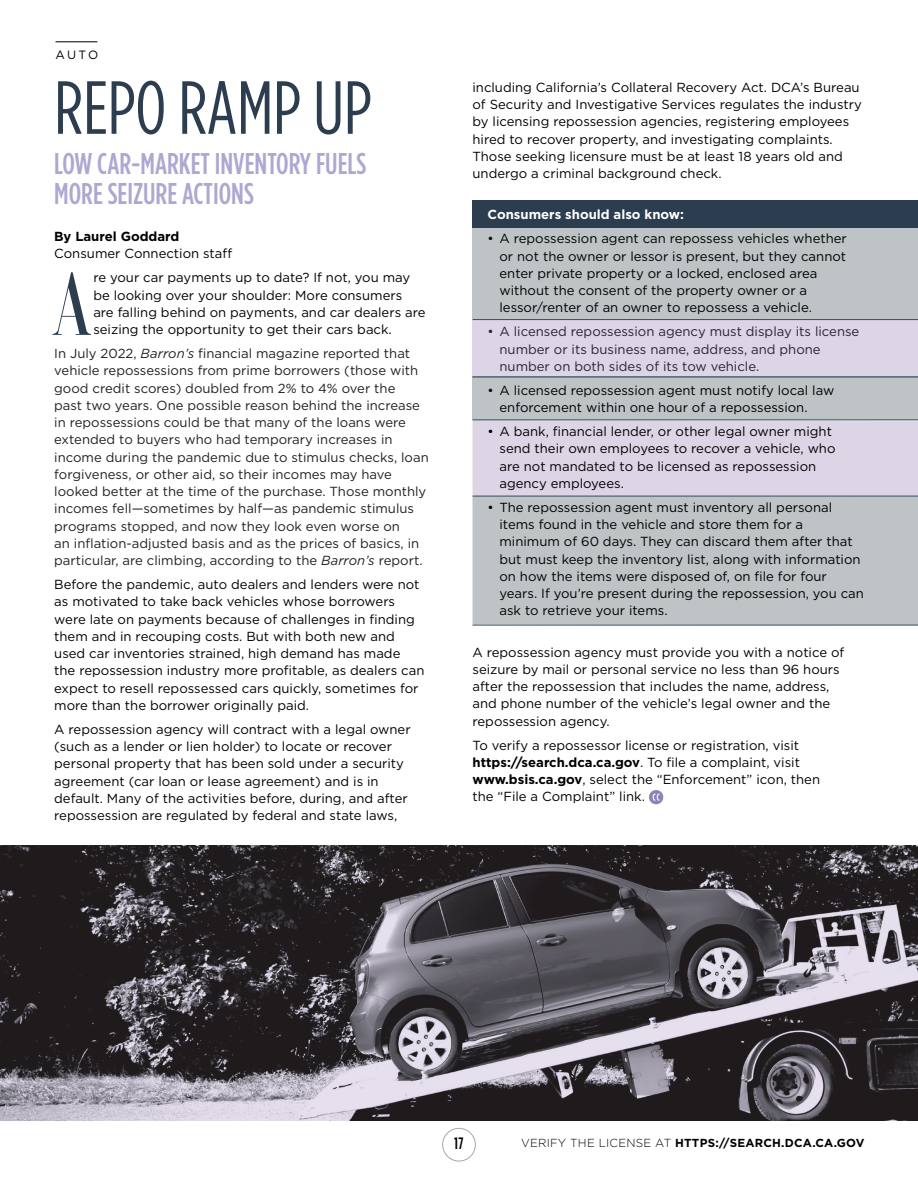
<style>
.page{position:relative;width:918px;height:1188px;background:#fff}
.page>*{position:absolute;margin:0;border:0;box-sizing:border-box;transform-origin:0 0}
.t1{font:75px "Gotham Condensed";color:#2b3d4f}
.t2{font:500 30px/30px "Gotham Condensed";color:#ada8d2}
.t3{font:500 16.5px "Gotham Condensed";color:#000}
.t4{font:13.2px/17.2px "Gotham";color:#000}
.t5{font:13.2px/17.2px "Gotham";color:#231f20}
.t6{font:700 13.2px "Gotham";color:#fff}
.t7{font:700 13.2px "Gotham";color:#000}
.t8{font:12px "Gotham";color:#000}
.t9{font:700 11.7px "Gotham";letter-spacing:.02em;color:#000}
.s1{font-style:italic}
.s2{font-weight:700}
.s3{font-weight:300}
</style>
<div class="page">
<div style="left:472px;top:497px;width:446px;height:128px;background:#bec3c6"></div>
<div style="left:472px;top:201px;width:446px;height:28px;background:#2b3d4f"></div>
<div style="left:472px;top:229px;width:446px;height:90px;background:#bec3c6"></div>
<div style="left:472px;top:377px;width:446px;height:43px;background:#bec3c6"></div>
<div style="left:472px;top:319px;width:446px;height:58px;background:#ddd5e6"></div>
<div style="left:472px;top:421px;width:446px;height:75px;background:#ddd5e6"></div>
<hr style="left:472px;top:319px;width:446px;height:1px;background:#304c58">
<hr style="left:472px;top:377px;width:446px;height:1px;background:#304c58">
<hr style="left:472px;top:420px;width:446px;height:1px;background:#304c58">
<hr style="left:472px;top:496px;width:446px;height:1px;background:#304c58">
<hr style="left:472px;top:625px;width:446px;height:1px;background:#304c58">
<hr style="left:56px;top:42px;width:41px;height:1px;background:#000">
<svg style="left:53px;top:272px;width:38px;height:63px"></svg>
<svg style="left:649px;top:790px;width:14px;height:14px"></svg>
<svg style="left:0;top:846px;width:918px;height:274px;background:#4f4b51"></svg>
<div style="left:442px;top:1128px;width:34px;height:33px;border:1px solid #808285;border-radius:50%"></div>
<p class="t8" style="left:56px;top:48px;width:44px">AUTO</p>
<p class="t1" style="left:54px;top:67px;width:319px">REPO RAMP UP</p>
<p class="t2" style="left:54px;top:148px;width:313px">LOW CAR-MARKET INVENTORY FUELS<br>MORE SEIZURE ACTIONS</p>
<p class="t7" style="left:54px;top:229px;width:127px">By Laurel Goddard</p>
<p class="t4" style="left:54px;top:245px;width:179px">Consumer Connection staff</p>
<p class="t4" style="left:93px;top:269px;width:334px">re your car payments up to date? If not, you may be looking over your shoulder: More consumers are falling behind on payments, and car dealers are seizing the opportunity to get their cars back.</p>
<p class="t5" style="left:54px;top:345px;width:376px">In July 2022, <span class="s1">Barron’s</span> fnancial magazine reported that vehicle repossessions from prime borrowers (those with good credit scores) doubled from 2% to 4% over the<br>past two years. One possible reason behind the increase in repossessions could be that many of the loans were extended to buyers who had temporary increases in income during the pandemic due to stimulus checks, loan forgiveness, or other aid, so their incomes may have looked better at the time of the purchase. Those monthly incomes fell—sometimes by half—as pandemic stimulus programs stopped, and now they look even worse on<br>an infation-adjusted basis and as the prices of basics, in particular, are climbing, according to the <span class="s1">Barron’s</span> report.</p>
<p class="t4" style="left:54px;top:576px;width:372px">Before the pandemic, auto dealers and lenders were not as motivated to take back vehicles whose borrowers were late on payments because of challenges in fnding them and in recouping costs. But with both new and used car inventories strained, high demand has made the repossession industry more proftable, as dealers can expect to resell repossessed cars quickly, sometimes for more than the borrower originally paid.</p>
<p class="t4" style="left:54px;top:720px;width:358px">A repossession agency will contract with a legal owner (such as a lender or lien holder) to locate or recover personal property that has been sold under a security agreement (car loan or lease agreement) and is in default. Many of the activities before, during, and after repossession are regulated by federal and state laws,</p>
<p class="t4" style="left:472px;top:78px;width:391px">including California’s Collateral Recovery Act. DCA’s Bureau of Security and Investigative Services regulates the industry</p>
<p class="t4" style="left:472px;top:113px;width:378px">by licensing repossession agencies, registering employees</p>
<p class="t4" style="left:472px;top:130px;width:372px">hired to recover property, and investigating complaints.<br>Those seeking licensure must be at least 18 years old and undergo a criminal background check.</p>
<p class="t6" style="left:487px;top:207px;width:198px">Consumers should also know:</p>
<p class="t4" style="left:499px;top:230px;width:349px;text-indent:-12px">• A repossession agent can repossess vehicles whether or not the owner or lessor is present, but they cannot enter private property or a locked, enclosed area without the consent of the property owner or a lessor/renter of an owner to repossess a vehicle.</p>
<p class="t4" style="left:499px;top:323px;width:361px;text-indent:-12px">• A licensed repossession agency must display its license number or its business name, address, and phone number on both sides of its tow vehicle.</p>
<p class="t4" style="left:499px;top:381px;width:336px;text-indent:-12px">• A licensed repossession agent must notify local law enforcement within one hour of a repossession.</p>
<p class="t4" style="left:499px;top:423px;width:338px;text-indent:-12px">• A bank, fnancial lender, or other legal owner might send their own employees to recover a vehicle, who are not mandated to be licensed as repossession agency employees.</p>
<p class="t4" style="left:499px;top:498px;width:366px;text-indent:-12px">• The repossession agent must inventory all personal items found in the vehicle and store them for a minimum of 60 days. They can discard them after that but must keep the inventory list, along with information on how the items were disposed of, on fle for four years. If you’re present during the repossession, you can ask to retrieve your items.</p>
<p class="t4" style="left:472px;top:643px;width:373px">A repossession agency must provide you with a notice of seizure by mail or personal service no less than 96 hours after the repossession that includes the name, address, and phone number of the vehicle’s legal owner and the repossession agency.</p>
<p class="t4" style="left:472px;top:736px;width:349px">To verify a repossessor license or registration, visit <span class="s2">https://search.dca.ca.gov</span>. To fle a complaint, visit <span class="s2">www.bsis.ca.gov</span>, select the “Enforcement” icon, then the “File a Complaint” link.</p>
<p class="t3" style="left:454px;top:1135px;width:11px">17</p>
<p class="t9" style="left:521px;top:1136px;width:345px"><span class="s3">VERIFY THE LICENSE AT</span> HTTPS://SEARCH.DCA.CA.GOV</p>
</div>
